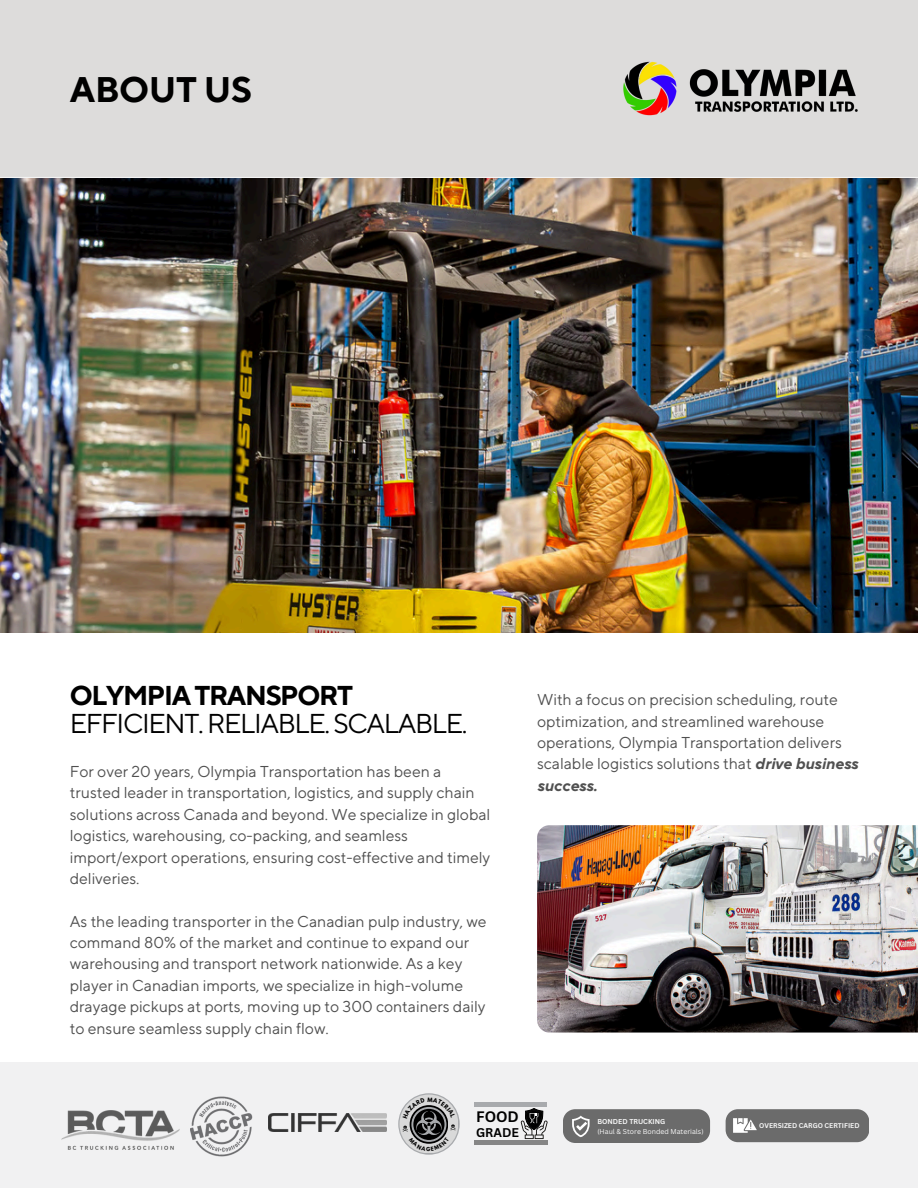
<style>
.page{position:relative;width:918px;height:1188px;background:#fff}
.page>*{position:absolute;margin:0;border:0;box-sizing:border-box;transform-origin:0 0}
.t1{font:700 35.4px "TT Norms Pro";letter-spacing:-.01em;color:#000}
.t2{font:27.15px/28.2px "TT Norms Pro";letter-spacing:-.05em;color:#000}
.t3{font:15.75px/21.3px "TT Norms Pro";color:#505050}
.t4{font:700 14.85px "Canva Sans";color:#000}
.t5{font:700 12.3px "Canva Sans";color:#000}
.t6{font:6.9px "Canva Sans";color:#f6f6f6}
.t7{font:700 6.9px "Canva Sans";color:#f6f6f6}
.t8{font:700 6.75px "Canva Sans";color:#f6f6f6}
.s1{font-weight:700}
.s2{font-weight:700;font-style:italic}
</style>
<div class="page">
<div style="left:0;top:0;width:918px;height:179px;background:#dddcdb"></div>
<img style="left:623px;top:61px;width:235px;height:55px">
<img style="left:0;top:179px;width:918px;height:453px">
<hr style="left:0;top:177px;width:918px;height:1px;background:#f4f4f4">
<img style="left:537px;top:825px;width:381px;height:207px">
<div style="left:0;top:1062px;width:918px;height:126px;background:#f1f1f2"></div>
<img style="left:191px;top:1096px;width:62px;height:61px">
<svg style="left:563px;top:1109px;width:147px;height:34px;background:#737373"></svg>
<svg style="left:726px;top:1109px;width:143px;height:33px;background:#767676"></svg>
<img style="left:268px;top:1114px;width:118px;height:18px">
<img style="left:61px;top:1110px;width:119px;height:40px">
<svg style="left:398px;top:1093px;width:62px;height:62px"></svg>
<div style="left:399px;top:1095px;width:59px;height:58px;background:#d9d9d9;border-radius:50%"></div>
<hr style="left:475px;top:1103px;width:72px;height:4px;background:#a8aaad">
<hr style="left:475px;top:1141px;width:73px;height:4px;background:#868686">
<svg style="left:521px;top:1109px;width:27px;height:30px"></svg>
<svg style="left:403px;top:1097px;width:53px;height:54px"></svg>
<h1 class="t1" style="left:70px;top:68px;width:184px">ABOUT US</h1>
<h2 class="t2" style="left:70px;top:682px;width:399px"><span class="s1">OLYMPIA TRANSPORT<br></span>EFFICIENT. RELIABLE. SCALABLE.</h2>
<p class="t3" style="left:70px;top:762px;width:422px">For over 20 years, Olympia Transportation has been a trusted leader in transportation, logistics, and supply chain solutions across Canada and beyond. We specialize in global logistics, warehousing, co-packing, and seamless import/export operations, ensuring cost-effective and timely deliveries.</p>
<p class="t3" style="left:70px;top:911px;width:418px">As the leading transporter in the Canadian pulp industry, we command 80% of the market and continue to expand our warehousing and transport network nationwide. As a key player in Canadian imports, we specialize in high-volume drayage pickups at ports, moving up to 300 containers daily to ensure seamless supply chain flow.</p>
<p class="t3" style="left:537px;top:690px;width:322px">With a focus on precision scheduling, route optimization, and streamlined warehouse operations, Olympia Transportation delivers scalable logistics solutions that <span class="s2">drive business success.</span></p>
<p class="t4" style="left:476px;top:1106px;width:44px">FOOD</p>
<p class="t5" style="left:476px;top:1124px;width:44px">GRADE</p>
<h4 class="t7" style="left:597px;top:1116px;width:70px">BONDED TRUCKING</h4>
<h4 class="t6" style="left:597px;top:1127px;width:108px">(Haul &amp; Store Bonded Materials)</h4>
<h4 class="t8" style="left:759px;top:1121px;width:102px">OVERSIZED CARGO CERTIFIED</h4>
</div>
